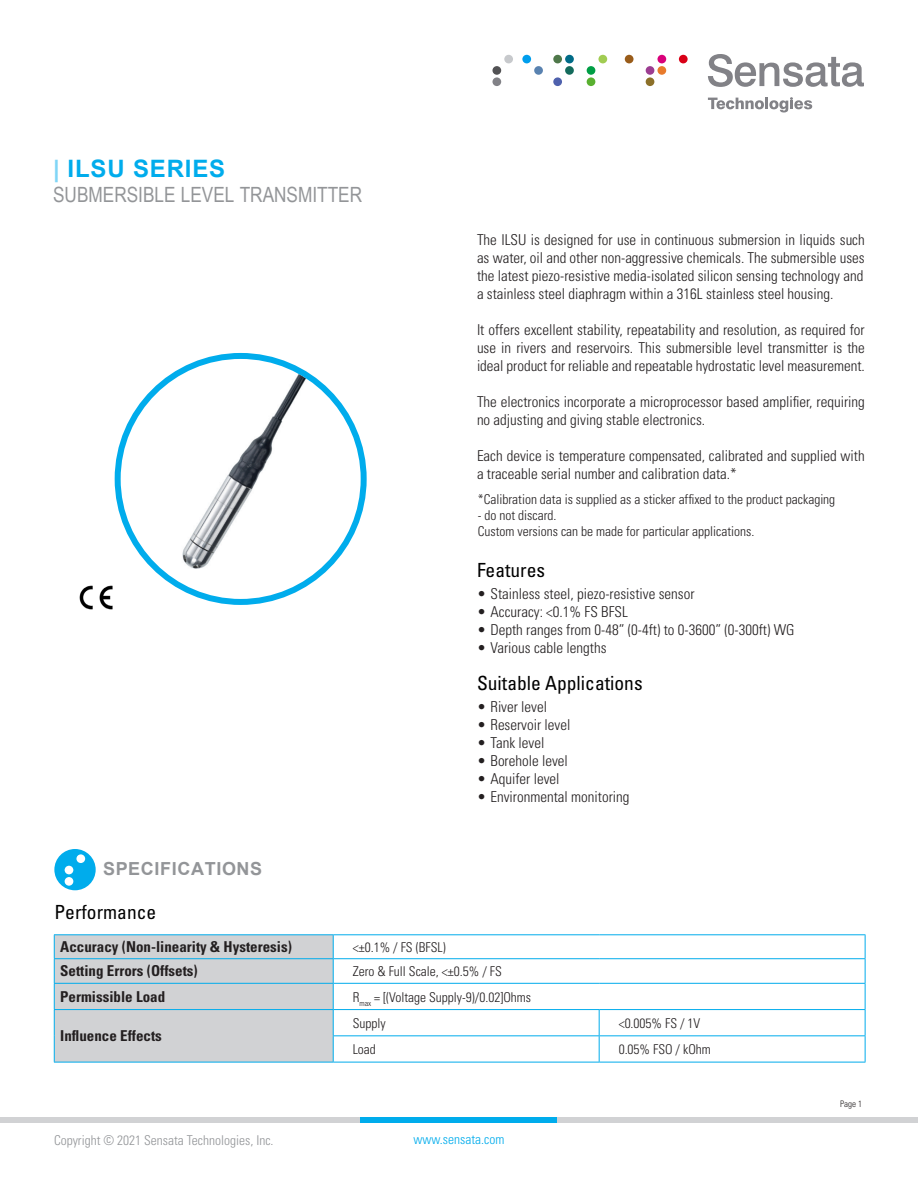
<style>
.page{position:relative;width:918px;height:1188px;background:#fff}
.page>*{position:absolute;margin:0;border:0;box-sizing:border-box;transform-origin:0 0}
.t1{font:700 24px "Arial";letter-spacing:.035em;color:#00acec}
.t2{font:21px "Arial Narrow";color:#939598}
.t3{font:condensed 19.5px "Univers LT Std";color:#000}
.t4{font:700 18px "Arial";letter-spacing:.035em;color:#939598}
.t5{font:300 condensed 15px/18px "Univers";color:#231f20;text-align:justify}
.t6{font:700 condensed 15px "Univers LT Std";color:#231f20}
.t7{font:300 condensed 13.5px "Univers";color:#231f20}
.t8{font:300 condensed 13.5px "Univers";color:#939598}
.t9{font:300 condensed 13.5px "Univers";color:#00acec}
.t10{font:300 condensed 9px "Univers";color:#231f20}
.s1{color:#80d5f6}
</style>
<div class="page">
<svg style="left:708px;top:54px;width:156px;height:33px"></svg>
<svg style="left:708px;top:97px;width:104px;height:15px"></svg>
<div style="left:492px;top:77px;width:9px;height:9px;background:#828287;border-radius:50%"></div>
<div style="left:522px;top:55px;width:9px;height:8px;background:#009eed;border-radius:50%"></div>
<div style="left:534px;top:66px;width:9px;height:9px;background:#5982b0;border-radius:50%"></div>
<div style="left:553px;top:55px;width:9px;height:8px;background:#4f784a;border-radius:50%"></div>
<div style="left:565px;top:55px;width:9px;height:8px;background:#006b87;border-radius:50%"></div>
<div style="left:565px;top:66px;width:9px;height:9px;background:#146b5c;border-radius:50%"></div>
<div style="left:553px;top:77px;width:9px;height:9px;background:#4f61ad;border-radius:50%"></div>
<div style="left:598px;top:55px;width:9px;height:8px;background:#a1cc52;border-radius:50%"></div>
<div style="left:587px;top:66px;width:8px;height:9px;background:#009e45;border-radius:50%"></div>
<div style="left:587px;top:77px;width:8px;height:9px;background:#59b030;border-radius:50%"></div>
<div style="left:657px;top:55px;width:9px;height:8px;background:#d9007a;border-radius:50%"></div>
<div style="left:646px;top:66px;width:8px;height:9px;background:#9c3d91;border-radius:50%"></div>
<div style="left:657px;top:66px;width:9px;height:9px;background:#e87a2b;border-radius:50%"></div>
<div style="left:646px;top:77px;width:8px;height:9px;background:#8c7029;border-radius:50%"></div>
<div style="left:679px;top:55px;width:9px;height:8px;background:#d90017;border-radius:50%"></div>
<div style="left:504px;top:55px;width:9px;height:8px;background:#c7c9cc;border-radius:50%"></div>
<div style="left:492px;top:66px;width:9px;height:9px;background:#525254;border-radius:50%"></div>
<div style="left:625px;top:55px;width:9px;height:8px;background:#995c1a;border-radius:50%"></div>
<div style="left:0;top:1117px;width:918px;height:6px;background:#d1d2d4"></div>
<div style="left:361px;top:1117px;width:196px;height:6px;background:#00acec"></div>
<svg style="left:54px;top:849px;width:42px;height:41px"></svg>
<img style="left:174px;top:364px;width:140px;height:205px">
<div style="left:115px;top:353px;width:252px;height:252px;border:6px solid #00acec;border-radius:50%"></div>
<hr style="left:333px;top:958px;width:266px;height:1px;background:#00acec">
<hr style="left:599px;top:958px;width:266px;height:1px;background:#00acec">
<hr style="left:333px;top:983px;width:266px;height:1px;background:#00acec">
<hr style="left:599px;top:983px;width:266px;height:1px;background:#00acec">
<svg style="left:599px;top:1010px;width:1px;height:52px"></svg>
<svg style="left:865px;top:935px;width:1px;height:127px"></svg>
<hr style="left:333px;top:1009px;width:266px;height:1px;background:#00acec">
<hr style="left:599px;top:1009px;width:266px;height:1px;background:#00acec">
<hr style="left:333px;top:1035px;width:266px;height:1px;background:#00acec">
<hr style="left:599px;top:1035px;width:266px;height:1px;background:#00acec">
<hr style="left:333px;top:1062px;width:266px;height:1px;background:#00acec">
<hr style="left:599px;top:1062px;width:266px;height:1px;background:#00acec">
<hr style="left:333px;top:934px;width:266px;height:1px;background:#00acec">
<hr style="left:599px;top:934px;width:266px;height:1px;background:#00acec">
<hr style="left:54px;top:934px;width:279px;height:1px;background:#00acec">
<div style="left:54px;top:935px;width:280px;height:127px;background:#d1d2d4"></div>
<hr style="left:54px;top:958px;width:279px;height:1px;background:#00acec">
<hr style="left:54px;top:983px;width:279px;height:1px;background:#00acec">
<hr style="left:54px;top:1009px;width:279px;height:1px;background:#00acec">
<hr style="left:54px;top:1062px;width:279px;height:1px;background:#00acec">
<img style="left:79px;top:585px;width:34px;height:25px">
<p class="t1" style="left:53px;top:152px;width:174px"><span class="s1">|</span> ILSU SERIES</p>
<p class="t2" style="left:53px;top:180px;width:311px">SUBMERSIBLE LEVEL TRANSMITTER</p>
<p class="t4" style="left:103px;top:856px;width:161px">SPECIFICATIONS</p>
<p class="t3" style="left:54px;top:900px;width:103px">Performance</p>
<p class="t5" style="left:477px;top:231px;width:389px">The ILSU is designed for use in continuous submersion in liquids such as water, oil and other non-aggressive chemicals. The submersible uses the latest piezo-resistive media-isolated silicon sensing technology and</p>
<p class="t5" style="left:477px;top:285px;width:358px">a stainless steel diaphragm within a 316L stainless steel housing.</p>
<p class="t5" style="left:477px;top:321px;width:389px">It offers excellent stability, repeatability and resolution, as required for use in rivers and reservoirs. This submersible level transmitter is the ideal product for reliable and repeatable hydrostatic level measurement.</p>
<p class="t5" style="left:477px;top:393px;width:389px">The electronics incorporate a microprocessor based amplifier, requiring no adjusting and giving stable electronics.</p>
<p class="t5" style="left:477px;top:447px;width:389px">Each device is temperature compensated, calibrated and supplied with a traceable serial number and calibration data.*</p>
<p class="t7" style="left:478px;top:491px;width:359px">*Calibration data is supplied as a sticker affixed to the product packaging</p>
<p class="t7" style="left:478px;top:507px;width:80px">- do not discard.</p>
<p class="t7" style="left:478px;top:523px;width:278px">Custom versions can be made for particular applications.</p>
<p class="t3" style="left:477px;top:558px;width:70px">Features</p>
<p class="t5" style="left:477px;top:585px;width:219px">• Stainless steel, piezo-resistive sensor</p>
<p class="t5" style="left:477px;top:603px;width:152px">• Accuracy: &lt;0.1% FS BFSL</p>
<p class="t5" style="left:477px;top:621px;width:319px">• Depth ranges from 0-48” (0-4ft) to 0-3600” (0-300ft) WG</p>
<p class="t5" style="left:477px;top:639px;width:131px">• Various cable lengths</p>
<p class="t3" style="left:477px;top:670px;width:167px">Suitable Applications</p>
<p class="t5" style="left:477px;top:698px;width:72px">• River level</p>
<p class="t5" style="left:477px;top:716px;width:95px">• Reservoir level</p>
<p class="t5" style="left:477px;top:734px;width:69px">• Tank level</p>
<p class="t5" style="left:477px;top:752px;width:92px">• Borehole level</p>
<p class="t5" style="left:477px;top:770px;width:84px">• Aquifer level</p>
<p class="t5" style="left:477px;top:788px;width:154px">• Environmental monitoring</p>
<p class="t6" style="left:60px;top:938px;width:233px">Accuracy (Non-linearity &amp; Hysteresis)</p>
<p class="t7" style="left:353px;top:939px;width:94px">&lt;±0.1% / FS (BFSL)</p>
<p class="t6" style="left:60px;top:962px;width:139px">Setting Errors (Offsets)</p>
<p class="t7" style="left:353px;top:963px;width:151px">Zero &amp; Full Scale, &lt;±0.5% / FS</p>
<p class="t6" style="left:60px;top:987px;width:106px">Permissible Load</p>
<p class="t7" style="left:353px;top:989px;width:180px">R<sub>max</sub> = [(Voltage Supply-9)/0.02]Ohms</p>
<p class="t6" style="left:60px;top:1027px;width:103px">Influence Effects</p>
<p class="t7" style="left:353px;top:1015px;width:34px">Supply</p>
<p class="t7" style="left:619px;top:1015px;width:83px">&lt;0.005% FS / 1V</p>
<p class="t7" style="left:353px;top:1041px;width:25px">Load</p>
<p class="t7" style="left:619px;top:1041px;width:94px">0.05% FSO / kOhm</p>
<p class="t8" style="left:54px;top:1132px;width:221px">Copyright © 2021 Sensata Technologies, Inc.</p>
<p class="t9" style="left:414px;top:1131px;width:92px">www.sensata.com</p>
<p class="t10" style="left:840px;top:1098px;width:23px">Page 1</p>
</div>
